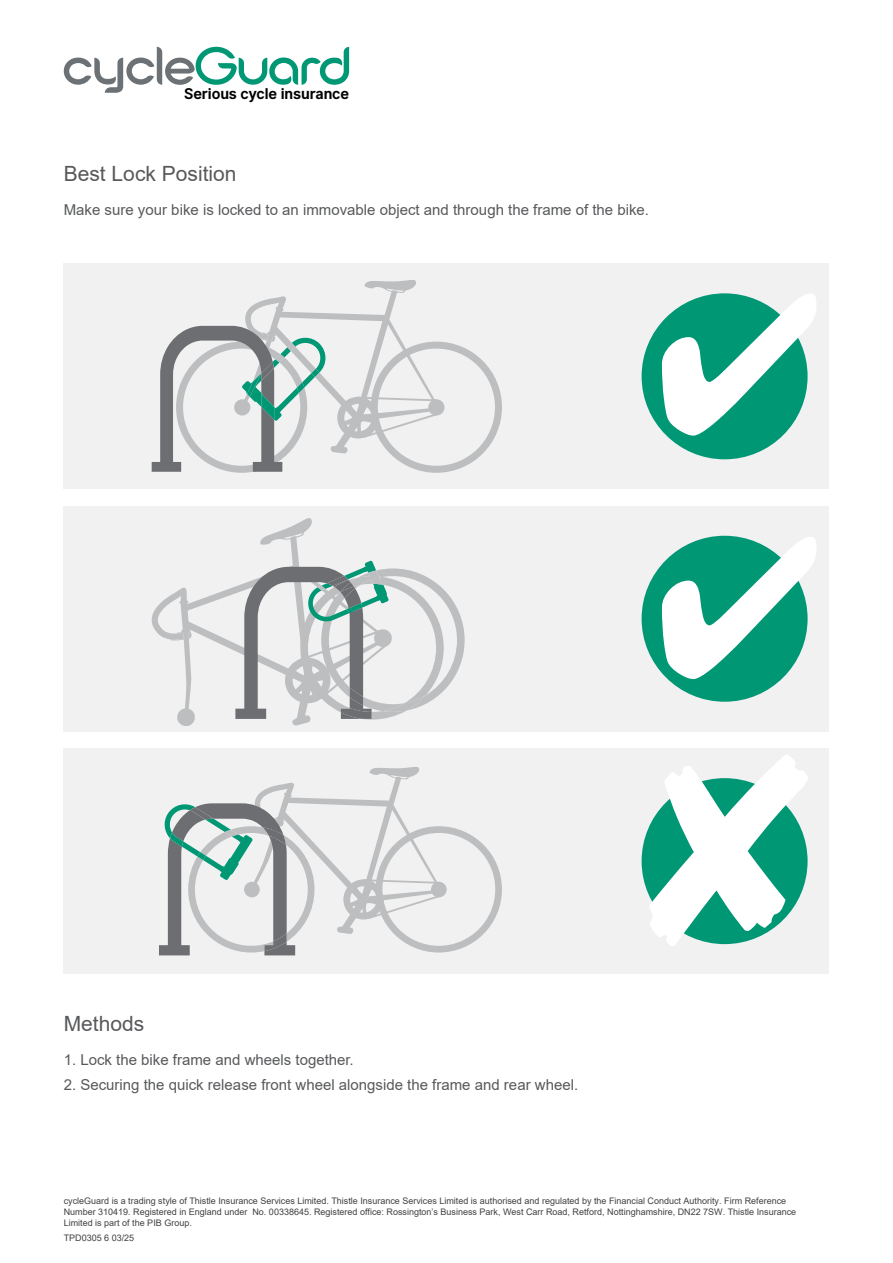
<style>
.page{position:relative;width:893px;height:1263px;background:#fff}
.page>*{position:absolute;margin:0;border:0;box-sizing:border-box;transform-origin:0 0}
.t1{font:21px "Arial";color:#58595b}
.t2{font:15px "Arial";color:#58595b}
.t3{font:700 14.85px "Inter UI";letter-spacing:-.01em;color:#000}
.t4{font:9px/10.8px "Arial";color:#414042}
.s1{font-style:inherit}
</style>
<div class="page">
<div style="left:64px;top:264px;width:765px;height:225px;background:#f1f1f2"></div>
<div style="left:642px;top:293px;width:166px;height:166px;background:#009775;border-radius:50%"></div>
<div style="left:64px;top:506px;width:765px;height:225px;background:#f1f1f2"></div>
<div style="left:642px;top:536px;width:166px;height:166px;background:#009775;border-radius:50%"></div>
<div style="left:64px;top:748px;width:765px;height:226px;background:#f1f1f2"></div>
<svg style="left:152px;top:280px;width:350px;height:193px"></svg>
<svg style="left:151px;top:518px;width:314px;height:208px"></svg>
<svg style="left:159px;top:767px;width:343px;height:188px"></svg>
<svg style="left:662px;top:293px;width:154px;height:143px"></svg>
<svg style="left:662px;top:537px;width:154px;height:142px"></svg>
<svg style="left:649px;top:754px;width:159px;height:192px"></svg>
<svg style="left:64px;top:47px;width:285px;height:46px"></svg>
<h3 class="t3" style="left:184px;top:83px;width:166px">Serious cycle insurance</h3>
<h1 class="t1" style="left:64px;top:159px;width:174px">Best Lock Position</h1>
<h2 class="t2" style="left:64px;top:199px;width:587px">Make sure your bike is locked to an immovable object and through the frame of the bike.</h2>
<h1 class="t1" style="left:64px;top:1009px;width:82px">Methods</h1>
<h2 class="t2" style="left:64px;top:1049px;width:291px">1. Lock the bike frame and wheels together.</h2>
<h2 class="t2" style="left:64px;top:1074px;width:516px">2. Securing the quick release front wheel alongside the frame and rear wheel.</h2>
<p class="t4" style="left:64px;top:1195px;width:734px">cycleGuard is a trading style of Thistle Insurance Services Limited. Thistle Insurance Services Limited is authorised and regulated by the Financial Conduct Authority. F<span class="s1">irm</span> R<span class="s1">eference<br></span>N<span class="s1">umber</span> 310419. Registered in England under No. 00338645. Registered office: Rossington’s Business Park, West Carr Road, Retford, Nottinghamshire, DN22 7SW. Thistle Insurance<br>Limited is part of the PIB Group.</p>
<p class="t4" style="left:64px;top:1232px;width:72px">TPD0305 <span class="s1">6</span> 0<span class="s1">3/25</span></p>
</div>
